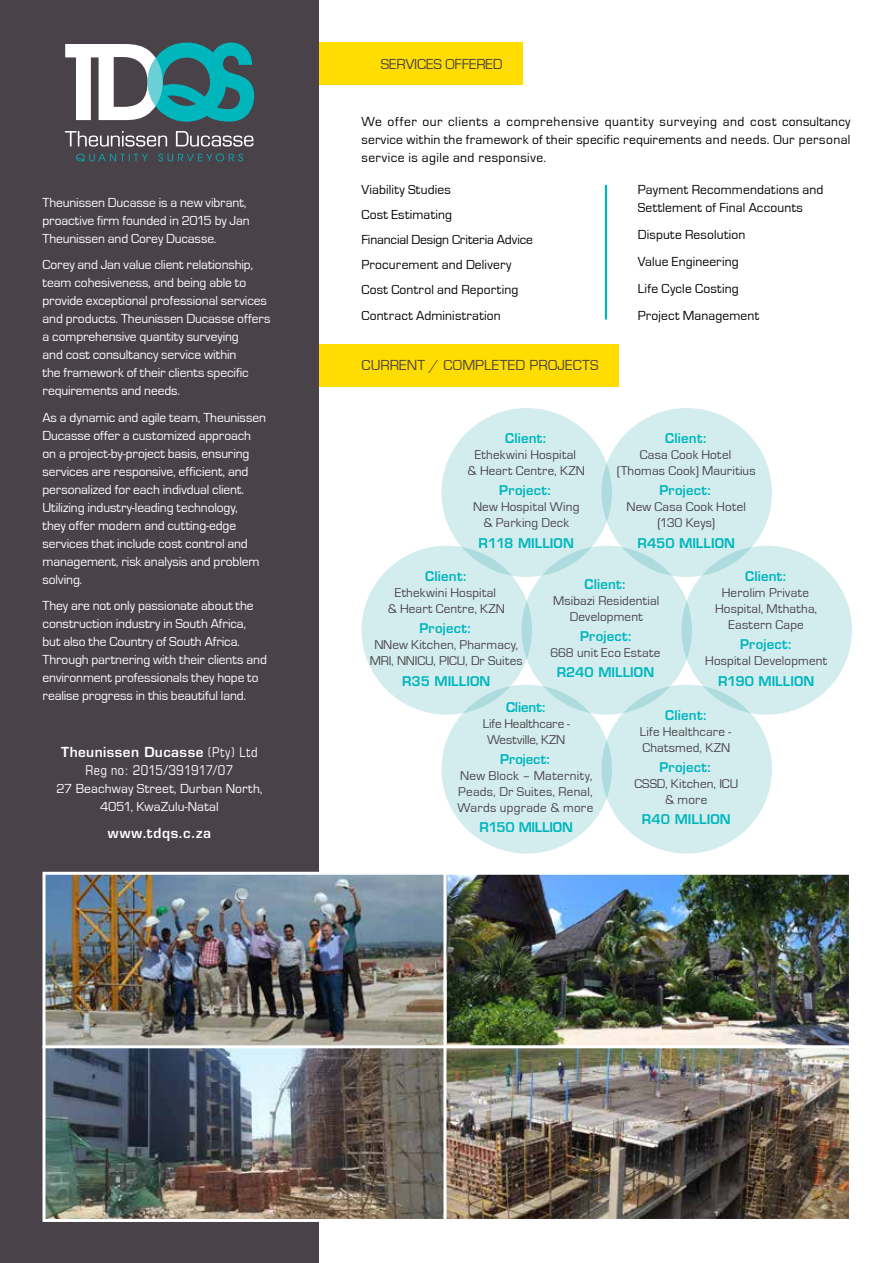
<style>
.page{position:relative;width:893px;height:1263px;background:#fff}
.page>*{position:absolute;margin:0;border:0;box-sizing:border-box;transform-origin:0 0}
.t1{font:15px "Eurostile";color:#4a4249}
.t2{font:13.5px/18px "Eurostile";letter-spacing:-.01em;color:#fff}
.t3{font:13.5px/25px "Eurostile";letter-spacing:.01em;color:#000}
.t4{font:13.5px/18px "Eurostile";letter-spacing:.01em;color:#fff;text-align:center}
.t5{font:600 13.5px "Eurostile LT Std";letter-spacing:.04em;color:#fff}
.t6{font:condensed 13.5px "Eurostile";letter-spacing:.02em;color:#fff}
.t7{font:13.05px/16px "Eurostile";letter-spacing:.01em;color:#4a4249;text-align:center}
.t8{font:600 13.05px "Eurostile LT Std";letter-spacing:.01em;color:#00b6bd}
.t9{font:600 13.05px "Eurostile LT Std";letter-spacing:-.02em;color:#00b6bd}
.s1{font-family:"Eurostile";font-weight:400;font-stretch:condensed}
</style>
<div class="page">
<div style="left:298px;top:43px;width:225px;height:42px;background:#fd0"></div>
<div style="left:310px;top:344px;width:309px;height:43px;background:#fd0"></div>
<div style="left:0;top:0;width:319px;height:1263px;background:#4a4249"></div>
<img style="left:47px;top:876px;width:801px;height:342px">
<hr style="left:605px;top:185px;width:2px;height:134px;background:#00b6bd">
<div style="left:601px;top:685px;width:171px;height:168px;background:#d3edee;border-radius:50%"></div>
<div style="left:441px;top:685px;width:171px;height:168px;background:#d3edee;border-radius:50%"></div>
<div style="left:601px;top:408px;width:171px;height:169px;background:#d3edee;border-radius:50%"></div>
<div style="left:441px;top:408px;width:171px;height:169px;background:#d3edee;border-radius:50%"></div>
<div style="left:521px;top:546px;width:171px;height:169px;background:#d3edee;border-radius:50%"></div>
<div style="left:362px;top:546px;width:170px;height:169px;background:#d3edee;border-radius:50%"></div>
<div style="left:681px;top:546px;width:171px;height:169px;background:#d3edee;border-radius:50%"></div>
<svg style="left:65px;top:131px;width:188px;height:16px"></svg>
<svg style="left:76px;top:154px;width:167px;height:7px"></svg>
<svg style="left:65px;top:43px;width:189px;height:79px"></svg>
<svg style="left:148px;top:58px;width:15px;height:48px"></svg>
<hr style="left:43px;top:1045px;width:807px;height:3px;background:#fff">
<hr style="left:443px;top:873px;width:3px;height:347px;background:#fff">
<div style="left:43px;top:872px;width:809px;height:350px;border:3px solid #fff"></div>
<p class="t2" style="left:43px;top:194px;width:209px">Theunissen Ducasse is a new vibrant, proactive firm founded in 2015 by Jan<br>Theunissen and Corey Ducasse.</p>
<p class="t2" style="left:43px;top:256px;width:229px">Corey and Jan value client relationship, team cohesiveness, and being able to provide exceptional professional services and products. Theunissen Ducasse offers a comprehensive quantity surveying<br>and cost consultancy service within<br>the framework of their clients specific requirements and needs.</p>
<p class="t2" style="left:43px;top:409px;width:225px">As a dynamic and agile team, Theunissen Ducasse offer a customized approach on a project-by-project basis, ensuring services are responsive, efficient, and personalized for each indivdual client.<br>Utilizing industry-leading technology,<br>they offer modern and cutting-edge services that include cost control and management, risk analysis and problem solving.</p>
<p class="t2" style="left:43px;top:597px;width:226px">They are not only passionate about the construction industry in South Africa, but also the Country of South Africa.<br>Through partnering with their clients and environment professionals they hope to realise progress in this beautiful land.</p>
<p class="t5" style="left:61px;top:744px;width:198px">Theunissen Ducasse <span class="s1">(Pty) Ltd</span></p>
<p class="t6" style="left:86px;top:762px;width:149px">Reg no: 2015/391917/07</p>
<p class="t4" style="left:56px;top:780px;width:208px">27 Beachway Street, Durban North,<br>4051, KwaZulu-Natal</p>
<p class="t5" style="left:108px;top:824px;width:105px">www.tdqs.c.za</p>
<p class="t1" style="left:381px;top:56px;width:123px">SERVICES OFFERED</p>
<p class="t3" style="left:361px;top:113px;width:490px;line-height:18px;text-align:justify">We offer our clients a comprehensive quantity surveying and cost consultancy service within the framework of their specific requirements and needs. Our personal service is agile and responsive.</p>
<p class="t3" style="left:361px;top:177px;width:173px">Viability Studies<br>Cost Estimating<br>Financial Design Criteria Advice<br>Procurement and Delivery<br>Cost Control and Reporting<br>Contract Administration</p>
<p class="t3" style="left:638px;top:181px;width:187px;line-height:18.3px">Payment Recommendations and<br>Settlement of Final Accounts</p>
<p class="t3" style="left:638px;top:221px;width:123px;line-height:26.8px">Dispute Resolution<br>Value Engineering<br>Life Cycle Costing<br>Project Management</p>
<p class="t1" style="left:362px;top:357px;width:239px">CURRENT / COMPLETED PROJECTS</p>
<p class="t8" style="left:505px;top:430px;width:43px">Client:</p>
<p class="t7" style="left:468px;top:447px;width:119px">Ethekwini Hospital<br>&amp; Heart Centre, KZN</p>
<p class="t8" style="left:499px;top:482px;width:54px">Project:</p>
<p class="t7" style="left:473px;top:499px;width:108px">New Hospital Wing &amp; Parking Deck</p>
<p class="t8" style="left:479px;top:535px;width:97px">R118 MILLION</p>
<p class="t8" style="left:665px;top:430px;width:43px">Client:</p>
<p class="t7" style="left:617px;top:447px;width:140px">Casa Cook Hotel (Thomas Cook) Mauritius</p>
<p class="t8" style="left:659px;top:482px;width:54px">Project:</p>
<p class="t7" style="left:627px;top:499px;width:121px">New Casa Cook Hotel (130 Keys)</p>
<p class="t8" style="left:637px;top:535px;width:99px">R450 MILLION</p>
<p class="t8" style="left:425px;top:568px;width:43px">Client:</p>
<p class="t7" style="left:388px;top:585px;width:119px">Ethekwini Hospital<br>&amp; Heart Centre, KZN</p>
<p class="t8" style="left:419px;top:620px;width:54px">Project:</p>
<p class="t7" style="left:370px;top:637px;width:155px">NNew Kitchen, Pharmacy,<br>MRI, NNICU, PICU, Dr Suites</p>
<p class="t8" style="left:402px;top:672px;width:90px">R35 MILLION</p>
<p class="t8" style="left:584px;top:576px;width:43px">Client:</p>
<p class="t7" style="left:553px;top:593px;width:108px">Msibazi Residential<br>Development</p>
<p class="t8" style="left:580px;top:628px;width:54px">Project:</p>
<p class="t7" style="left:550px;top:645px;width:112px">668 unit Eco Estate</p>
<p class="t8" style="left:557px;top:664px;width:99px">R240 MILLION</p>
<p class="t8" style="left:745px;top:568px;width:43px">Client:</p>
<p class="t7" style="left:715px;top:585px;width:103px">Herolim Private<br>Hospital, Mthatha,<br>Eastern Cape</p>
<p class="t8" style="left:740px;top:636px;width:54px">Project:</p>
<p class="t7" style="left:705px;top:653px;width:123px">Hospital Development</p>
<p class="t8" style="left:718px;top:672px;width:98px">R190 MILLION</p>
<p class="t8" style="left:506px;top:699px;width:42px">Client:</p>
<p class="t7" style="left:483px;top:715px;width:89px">Life Healthcare -<br>Westville, KZN</p>
<p class="t8" style="left:500px;top:751px;width:52px">Project:</p>
<p class="t7" style="left:458px;top:768px;width:137px;text-align:justify">New Block – Maternity, Peads, Dr Suites, Renal, Wards upgrade &amp; more</p>
<p class="t9" style="left:479px;top:819px;width:95px">R150 MILLION</p>
<p class="t8" style="left:665px;top:707px;width:43px">Client:</p>
<p class="t7" style="left:640px;top:723px;width:93px;text-align:left">Life Healthcare -<br>Chatsmed, KZN</p>
<p class="t8" style="left:659px;top:759px;width:54px">Project:</p>
<p class="t7" style="left:634px;top:776px;width:105px">CSSD, Kitchen, ICU &amp; more</p>
<p class="t8" style="left:642px;top:811px;width:90px">R40 MILLION</p>
</div>
